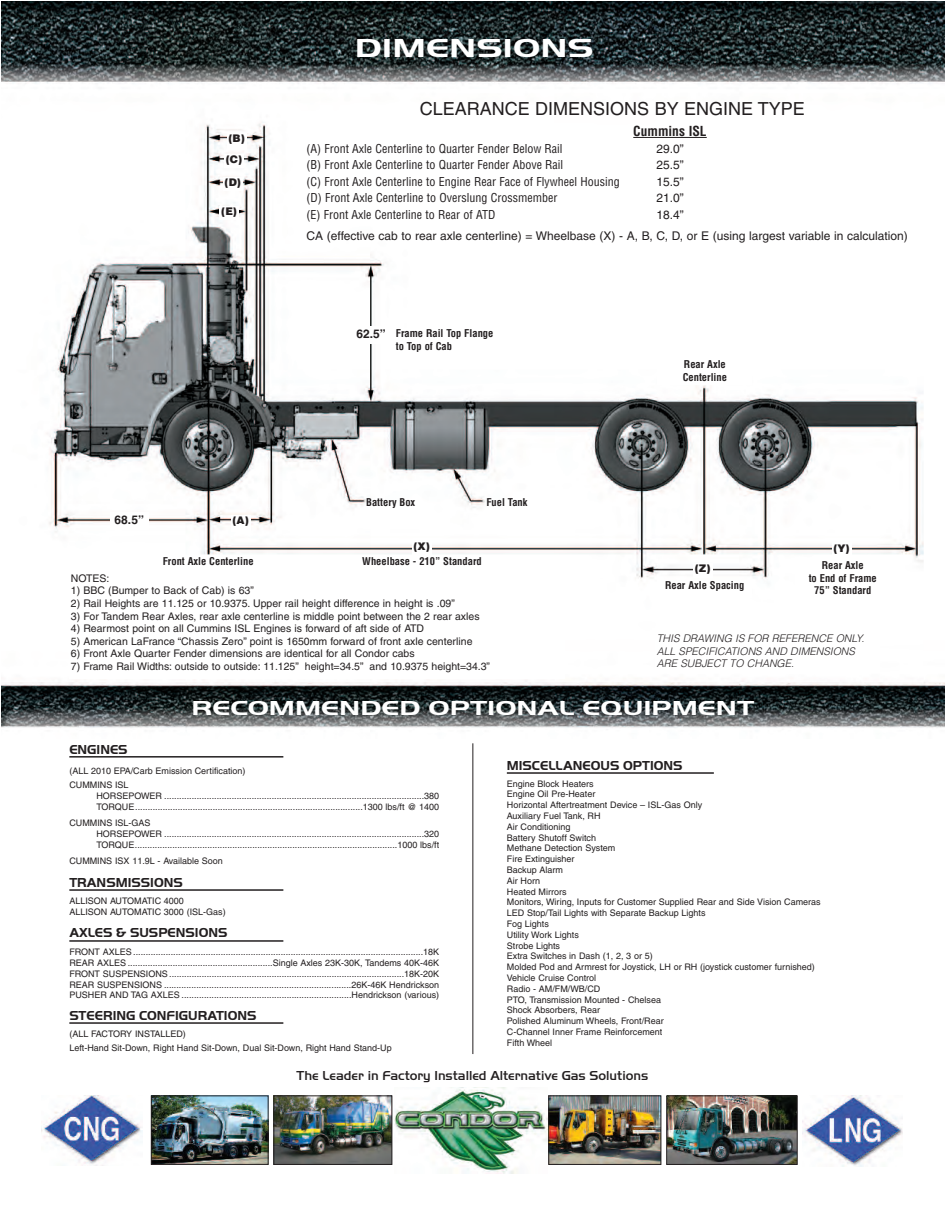
<style>
.page{position:relative;width:945px;height:1215px;background:#fff}
.page>*{position:absolute;margin:0;border:0;box-sizing:border-box;transform-origin:0 0}
.t1{font:700 27px "Handel Gothic LT";color:#fff;scale:1.4 1}
.t2{font:700 21px "Handel Gothic LT";color:#fff;scale:1.4 1}
.t3{font:18px "Helvetica";color:#231f20}
.t4{font:700 13.5px "Handel Gothic LT";color:#231f20}
.t5{font:500 13.5px "Handel Gothic LT";color:#231f20}
.t6{font:700 condensed 13.5px "Helvetica";color:#231f20}
.t7{font:condensed 12px "Helvetica";color:#231f20}
.t8{font:12px/21px "Helvetica";color:#231f20}
.t9{font:700 12px "Helvetica";color:#231f20}
.t10{font:10.5px "Helvetica";color:#231f20}
.t11{font:700 condensed 10.5px/12.6px "Helvetica";color:#231f20}
.t12{font:italic 300 10.5px/12.6px "Helvetica";color:#231f20}
.t13{font:900 10.5px/21px "Helvetica";color:#231f20}
.t14{font:9px/10.8px "Helvetica";color:#231f20}
</style>
<div class="page">
<img style="left:2px;top:2px;width:943px;height:1165px">
<div style="left:231px;top:515px;width:19px;height:17px;background:#fff"></div>
<div style="left:227px;top:133px;width:19px;height:17px;background:#fff"></div>
<div style="left:224px;top:154px;width:20px;height:14px;background:#fff"></div>
<div style="left:223px;top:177px;width:19px;height:13px;background:#fff"></div>
<div style="left:219px;top:206px;width:20px;height:13px;background:#fff"></div>
<div style="left:693px;top:563px;width:19px;height:15px;background:#fff"></div>
<div style="left:832px;top:543px;width:19px;height:13px;background:#fff"></div>
<div style="left:412px;top:541px;width:19px;height:15px;background:#fff"></div>
<hr style="left:633px;top:137px;width:74px;height:1px;background:#231f20">
<div style="left:658px;top:359px;width:94px;height:26px;background:#fff"></div>
<div style="left:658px;top:580px;width:94px;height:17px;background:#fff"></div>
<div style="left:796px;top:560px;width:94px;height:46px;background:#fff"></div>
<div style="left:394px;top:328px;width:112px;height:34px;background:#fff"></div>
<div style="left:353px;top:326px;width:36px;height:18px;background:#fff"></div>
<div style="left:110px;top:512px;width:39px;height:18px;background:#fff"></div>
<div style="left:69px;top:573px;width:496px;height:105px;background:#fff"></div>
<div style="left:655px;top:633px;width:224px;height:40px;background:#fff"></div>
<div style="left:68px;top:743px;width:810px;height:315px;background:#fff"></div>
<hr style="left:69px;top:756px;width:214px;height:2px;background:#231f20">
<hr style="left:69px;top:889px;width:214px;height:2px;background:#231f20">
<hr style="left:69px;top:940px;width:214px;height:2px;background:#231f20">
<hr style="left:69px;top:1022px;width:214px;height:2px;background:#231f20">
<hr style="left:507px;top:772px;width:207px;height:2px;background:#231f20">
<hr style="left:473px;top:743px;width:1px;height:311px;background:#231f20">
<div style="left:348px;top:556px;width:148px;height:17px;background:#fff"></div>
<div style="left:157px;top:556px;width:103px;height:15px;background:#fff"></div>
<div style="left:42px;top:1095px;width:103px;height:70px;background:#fff"></div>
<img style="left:42px;top:1095px;width:100px;height:69px">
<img style="left:803px;top:1095px;width:100px;height:71px">
<img style="left:153px;top:1097px;width:114px;height:66px">
<div style="left:151px;top:1095px;width:118px;height:70px;border:1px solid #231f20"></div>
<img style="left:275px;top:1097px;width:115px;height:66px">
<div style="left:273px;top:1095px;width:119px;height:70px;border:1px solid #231f20"></div>
<img style="left:394px;top:1088px;width:153px;height:85px">
<img style="left:550px;top:1097px;width:109px;height:66px">
<div style="left:548px;top:1095px;width:113px;height:70px;border:1px solid #231f20"></div>
<img style="left:668px;top:1097px;width:128px;height:66px">
<div style="left:666px;top:1095px;width:132px;height:70px;border:1px solid #231f20"></div>
<div style="left:54px;top:1070px;width:837px;height:17px;background:#fff"></div>
<h3 class="t9" style="left:115px;top:515px;width:31px">68.5”</h3>
<p class="t13" style="left:226px;top:128px;width:21px">(B) (C)</p>
<p class="t13" style="left:225px;top:172px;width:18px">(D)</p>
<p class="t13" style="left:221px;top:201px;width:17px">(E)</p>
<p class="t13" style="left:232px;top:510px;width:18px">(A)</p>
<h1 class="t1" style="left:355px;top:32px;width:172px">DIMENSIONS</h1>
<h3 class="t3" style="left:420px;top:102px;width:387px">CLEARANCE DIMENSIONS BY ENGINE TYPE</h3>
<h3 class="t6" style="left:633px;top:124px;width:75px">Cummins ISL</h3>
<h3 class="t7" style="left:306px;top:142px;width:258px">(A) Front Axle Centerline to Quarter Fender Below Rail</h3>
<h3 class="t8" style="left:656px;top:139px;width:29px">29.0”</h3>
<h3 class="t7" style="left:306px;top:158px;width:258px">(B) Front Axle Centerline to Quarter Fender Above Rail</h3>
<h3 class="t8" style="left:656px;top:156px;width:29px">25.5”</h3>
<h3 class="t7" style="left:306px;top:175px;width:315px">(C) Front Axle Centerline to Engine Rear Face of Flywheel Housing</h3>
<h3 class="t8" style="left:656px;top:172px;width:29px">15.5”</h3>
<h3 class="t7" style="left:306px;top:191px;width:252px">(D) Front Axle Centerline to Overslung Crossmember</h3>
<h3 class="t8" style="left:656px;top:189px;width:29px">21.0”</h3>
<h3 class="t7" style="left:306px;top:208px;width:190px">(E) Front Axle Centerline to Rear of ATD</h3>
<h3 class="t8" style="left:306px;top:205px;width:603px;text-indent:350px">18.4”<br>CA (effective cab to rear axle centerline) = Wheelbase (X) - A, B, C, D, or E (using largest variable in calculation)</h3>
<h3 class="t9" style="left:356px;top:329px;width:31px">62.5”</h3>
<p class="t11" style="left:396px;top:327px;width:99px">Frame Rail Top Flange to Top of Cab</p>
<p class="t11" style="left:366px;top:496px;width:51px">Battery Box</p>
<p class="t11" style="left:486px;top:496px;width:43px">Fuel Tank</p>
<p class="t11" style="left:683px;top:358px;width:46px">Rear Axle<br>Centerline</p>
<p class="t13" style="left:413px;top:536px;width:18px">(X)</p>
<p class="t13" style="left:833px;top:537px;width:18px">(Y)</p>
<p class="t11" style="left:163px;top:556px;width:92px">Front Axle Centerline</p>
<p class="t11" style="left:362px;top:555px;width:121px">Wheelbase - 210” Standard</p>
<p class="t10" style="left:71px;top:574px;width:40px">NOTES:</p>
<p class="t10" style="left:71px;top:587px;width:184px">1) BBC (Bumper to Back of Cab) is 63”</p>
<p class="t10" style="left:71px;top:599px;width:386px">2) Rail Heights are 11.125 or 10.9375. Upper rail height difference in height is .09”</p>
<p class="t10" style="left:71px;top:612px;width:410px">3) For Tandem Rear Axles, rear axle centerline is middle point between the 2 rear axles</p>
<p class="t10" style="left:71px;top:625px;width:355px">4) Rearmost point on all Cummins ISL Engines is forward of aft side of ATD</p>
<p class="t10" style="left:71px;top:637px;width:403px">5) American LaFrance “Chassis Zero” point is 1650mm forward of front axle centerline</p>
<p class="t10" style="left:71px;top:650px;width:345px">6) Front Axle Quarter Fender dimensions are identical for all Condor cabs</p>
<p class="t10" style="left:71px;top:662px;width:421px">7) Frame Rail Widths: outside to outside: 11.125” height=34.5” and 10.9375 height=34.3”</p>
<p class="t13" style="left:695px;top:558px;width:17px">(Z)</p>
<p class="t11" style="left:665px;top:579px;width:81px">Rear Axle Spacing</p>
<p class="t11" style="left:809px;top:559px;width:70px;text-align:center">Rear Axle<br>to End of Frame<br>75” Standard</p>
<p class="t12" style="left:657px;top:632px;width:209px">THIS DRAWING IS FOR REFERENCE ONLY.<br>ALL SPECIFICATIONS AND DIMENSIONS<br>ARE SUBJECT TO CHANGE.</p>
<h2 class="t2" style="left:191px;top:695px;width:404px">RECOMMENDED OPTIONAL EQUIPMENT</h2>
<h3 class="t4" style="left:69px;top:741px;width:60px">ENGINES</h3>
<p class="t14" style="left:69px;top:765px;width:178px;line-height:14.4px">(ALL 2010 EPA/Carb Emission Certification)<br>CUMMINS ISL</p>
<p class="t14" style="left:96px;top:792px;width:344px">HORSEPOWER ........................................................................................................380<br>TORQUE...........................................................................................1300 lbs/ft @ 1400</p>
<p class="t14" style="left:96px;top:819px;width:344px;text-indent:-27px">CUMMINS ISL-GAS<br>HORSEPOWER ........................................................................................................320<br>TORQUE.........................................................................................................1000 lbs/ft</p>
<p class="t14" style="left:69px;top:856px;width:155px">CUMMINS ISX 11.9L - Available Soon</p>
<h3 class="t4" style="left:69px;top:874px;width:115px">TRANSMISSIONS</h3>
<p class="t14" style="left:69px;top:897px;width:158px">ALLISON AUTOMATIC 4000<br>ALLISON AUTOMATIC 3000 (ISL-Gas)</p>
<h3 class="t4" style="left:69px;top:925px;width:160px">AXLES &amp; SUSPENSIONS</h3>
<p class="t14" style="left:69px;top:947px;width:371px;text-align:justify">FRONT AXLES ....................................................................................................................18K REAR AXLES ..........................................................Single Axles 23K-30K, Tandems 40K-46K FRONT SUSPENSIONS ..............................................................................................18K-20K REAR SUSPENSIONS ...........................................................................26K-46K Hendrickson PUSHER AND TAG AXLES ....................................................................Hendrickson (various)</p>
<h3 class="t4" style="left:69px;top:1007px;width:189px">STEERING CONFIGURATIONS</h3>
<p class="t14" style="left:69px;top:1027px;width:324px;line-height:14.1px">(ALL FACTORY INSTALLED)<br>Left-Hand Sit-Down, Right Hand Sit-Down, Dual Sit-Down, Right Hand Stand-Up</p>
<h3 class="t4" style="left:507px;top:757px;width:177px">MISCELLANEOUS OPTIONS</h3>
<p class="t14" style="left:507px;top:779px;width:315px">Engine Block Heaters<br>Engine Oil Pre-Heater<br>Horizontal Aftertreatment Device – ISL-Gas Only<br>Auxiliary Fuel Tank, RH<br>Air Conditioning<br>Battery Shutoff Switch<br>Methane Detection System<br>Fire Extinguisher<br>Backup Alarm<br>Air Horn<br>Heated Mirrors<br>Monitors, Wiring, Inputs for Customer Supplied Rear and Side Vision Cameras<br>LED Stop/Tail Lights with Separate Backup Lights<br>Fog Lights<br>Utility Work Lights<br>Strobe Lights<br>Extra Switches in Dash (1, 2, 3 or 5)<br>Molded Pod and Armrest for Joystick, LH or RH (joystick customer furnished)<br>Vehicle Cruise Control<br>Radio - AM/FM/WB/CD<br>PTO, Transmission Mounted - Chelsea<br>Shock Absorbers, Rear<br>Polished Aluminum Wheels, Front/Rear<br>C-Channel Inner Frame Reinforcement<br>Fifth Wheel</p>
<h3 class="t5" style="left:297px;top:1067px;width:353px">The Leader in Factory Installed Alternative Gas Solutions</h3>
</div>
